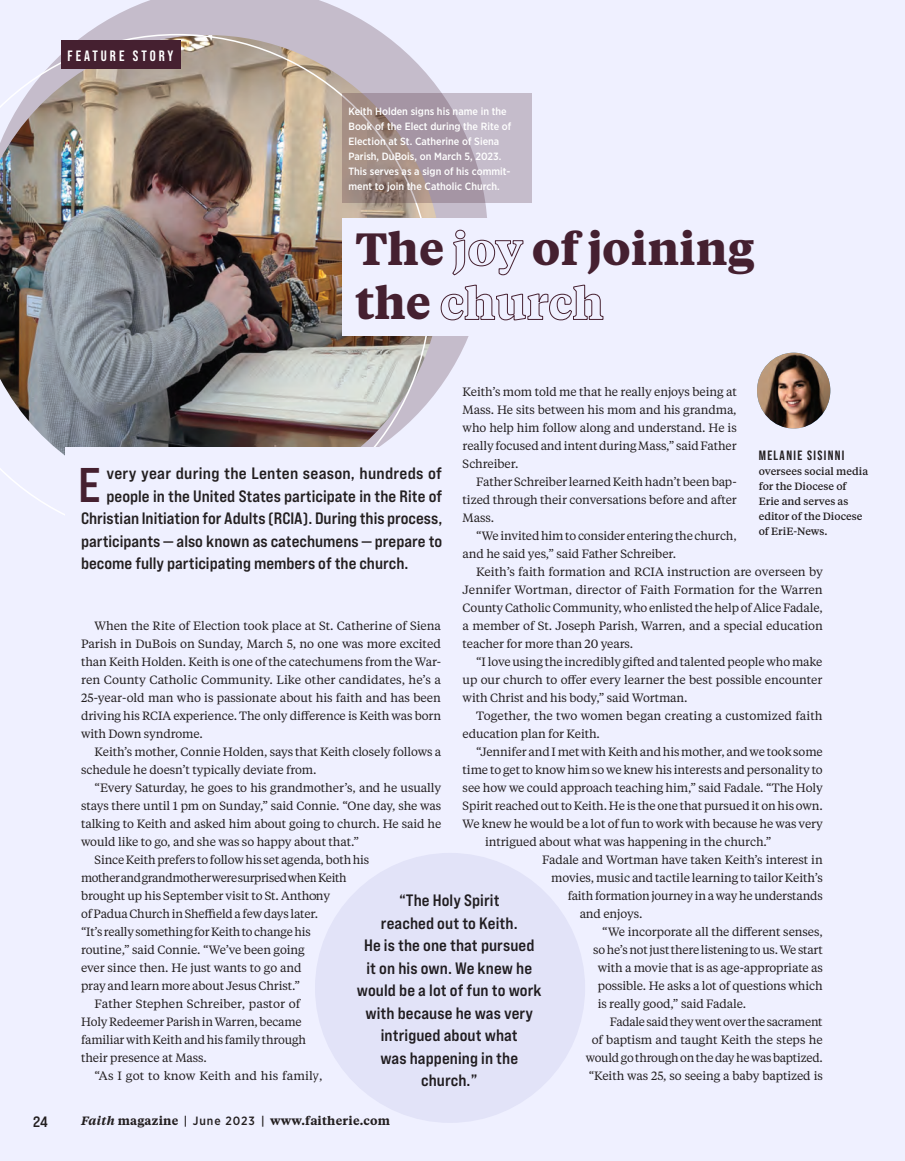
<style>
.page{position:relative;width:905px;height:1161px;background:#fff}
.page>*{position:absolute;margin:0;border:0;box-sizing:border-box;transform-origin:0 0}
.t1{font:48.6px "Bebas Neue Pro Exp Bd";color:#452030}
.t2{font:700 45px/54px "Tiempos Text";color:#452030}
.t3{font:16.5px/22.5px "Bebas Neue Pro Exp Bd";color:#231f20;text-align:center}
.t4{font:700 15px "Bebas Neue Pro";letter-spacing:.2em;color:#fff}
.t5{font:15px "Bebas Neue Pro Exp Bd";color:#231f20}
.t6{font:700 13.5px "Bebas Neue Pro";letter-spacing:.1em;color:#231f20}
.t7{font:12px/18px "Tiempos Text";letter-spacing:-.01em;color:#231f20;text-align:justify}
.t8{font:12px "Tiempos Text";letter-spacing:-.03em;color:#231f20}
.t9{font:600 12px "Tiempos Text";letter-spacing:.02em;color:#231f20}
.t10{font:500 10.5px/15px "Gotham Narrow";color:#fff}
.t11{font:500 10.5px/15px "Tiempos Text";color:#231f20}
.s1{font-style:italic}
.s2{font-family:"Gotham Narrow";font-weight:500}
</style>
<div class="page">
<div style="left:0;top:0;width:904px;height:1161px;background:#eff0ff"></div>
<svg style="left:86px;top:0;width:402px;height:384px"></svg>
<img style="left:0;top:34px;width:431px;height:481px">
<div style="left:342px;top:219px;width:418px;height:117px;background:#eff0ff"></div>
<div style="left:65px;top:447px;width:378px;height:131px;background:#eff0ff"></div>
<svg style="left:342px;top:93px;width:189px;height:109px"></svg>
<div style="left:315px;top:853px;width:270px;height:270px;background:#e2e3f8;border-radius:50%"></div>
<div style="left:61px;top:40px;width:119px;height:29px;background:#452030"></div>
<img style="left:757px;top:353px;width:73px;height:76px">
<p class="t4" style="left:68px;top:47px;width:107px">FEATURE STORY</p>
<p class="t10" style="left:348px;top:103px;width:164px">Keith Holden signs his name in the Book of the Elect during the Rite of Election at St. Catherine of Siena Parish, DuBois, on March 5, 2023.<br>This serves as a sign of his commit&shy;ment to join the Catholic Church.</p>
<h2 class="t2" style="left:355px;top:220px;width:400px">The joy of joining the church</h2>
<p class="t7" style="left:462px;top:382px;width:276px">Keith’s mom told me that he really enjoys being at Mass. He sits between his mom and his grandma, who help him follow along and understand. He is really focused and intent during Mass,” said Father Schreiber.</p>
<p class="t7" style="left:462px;top:472px;width:276px;text-indent:14px">Father Schreiber learned Keith hadn’t been bap&shy;tized through their conversations before and after Mass.</p>
<p class="t7" style="left:462px;top:526px;width:275px;text-indent:14px">“We invited him to consider entering the church, and he said yes,” said Father Schreiber.</p>
<p class="t7" style="left:462px;top:562px;width:362px;text-indent:14px">Keith’s faith formation and RCIA instruction are overseen by Jennifer Wortman, director of Faith Formation for the Warren County Catholic Community, who enlisted the help of Alice Fadale, a member of St. Joseph Parish, Warren, and a special education teacher for more than 20 years.</p>
<p class="t7" style="left:462px;top:652px;width:361px;text-indent:14px">“I love using the incredibly gifted and talented people who make up our church to offer every learner the best possible encounter with Christ and his body,” said Wortman.</p>
<p class="t7" style="left:462px;top:706px;width:361px;text-indent:14px">Together, the two women began creating a customized faith education plan for Keith.</p>
<p class="t7" style="left:476px;top:742px;width:348px">“Jennifer and I met with Keith and his mother, and we took some</p>
<p class="t7" style="left:462px;top:760px;width:361px">time to get to know him so we knew his interests and personality to</p>
<p class="t7" style="left:462px;top:778px;width:361px">see how we could approach teaching him,” said Fadale. “The Holy</p>
<p class="t7" style="left:462px;top:796px;width:362px">Spirit reached out to Keith. He is the one that pursued it on his own.</p>
<p class="t7" style="left:462px;top:814px;width:362px">We knew he would be a lot of fun to work with because he was very</p>
<p class="t7" style="left:485px;top:832px;width:288px">intrigued about what was happening in the church.”</p>
<p class="t7" style="left:542px;top:850px;width:282px">Fadale and Wortman have taken Keith’s interest in</p>
<p class="t7" style="left:551px;top:868px;width:273px">movies, music and tactile learning to tailor Keith’s</p>
<p class="t7" style="left:567px;top:886px;width:256px">faith formation journey in a way he understands</p>
<p class="t7" style="left:579px;top:904px;width:64px">and enjoys.</p>
<p class="t7" style="left:602px;top:922px;width:222px">“We incorporate all the different senses,</p>
<p class="t7" style="left:593px;top:940px;width:231px">so he’s not just there listening to us. We start</p>
<p class="t7" style="left:597px;top:958px;width:227px">with a movie that is as age-appropriate as</p>
<p class="t7" style="left:597px;top:976px;width:226px">possible. He asks a lot of questions which</p>
<p class="t7" style="left:597px;top:994px;width:150px">is really good,” said Fadale.</p>
<p class="t7" style="left:609px;top:1012px;width:214px">Fadale said they went over the sacrament</p>
<p class="t7" style="left:591px;top:1030px;width:232px">of baptism and taught Keith the steps he</p>
<p class="t7" style="left:585px;top:1048px;width:239px">would go through on the day he was baptized.</p>
<p class="t7" style="left:588px;top:1066px;width:235px">“Keith was 25, so seeing a baby baptized is</p>
<p class="t6" style="left:758px;top:447px;width:87px">MELANIE SISINNI</p>
<p class="t11" style="left:758px;top:463px;width:111px">oversees social media for the Diocese of<br>Erie and serves as editor of the Diocese of EriE-News.</p>
<h1 class="t1" style="left:78px;top:454px;width:24px">E</h1>
<h3 class="t3" style="left:106px;top:462px;width:337px">very year during the Lenten season, hundreds of</h3>
<h3 class="t3" style="left:106px;top:484px;width:337px">people in the United States participate in the Rite of</h3>
<h3 class="t3" style="left:81px;top:507px;width:363px">Christian Initiation for Adults (RCIA). During this process,</h3>
<h3 class="t3" style="left:81px;top:529px;width:363px">participants — also known as catechumens — prepare to</h3>
<h3 class="t3" style="left:81px;top:552px;width:329px">become fully participating members of the church.</h3>
<p class="t7" style="left:81px;top:616px;width:362px;text-indent:14px">When the Rite of Election took place at St. Catherine of Siena Parish in DuBois on Sunday, March 5, no one was more excited than Keith Holden. Keith is one of the catechumens from the War&shy;ren County Catholic Community. Like other candidates, he’s a 25-year-old man who is passionate about his faith and has been driving his RCIA experience. The only difference is Keith was born with Down syndrome.</p>
<p class="t7" style="left:81px;top:742px;width:361px;text-indent:14px">Keith’s mother, Connie Holden, says that Keith closely follows a schedule he doesn’t typically deviate from.</p>
<p class="t7" style="left:94px;top:778px;width:348px">“Every Saturday, he goes to his grandmother’s, and he usually</p>
<p class="t7" style="left:81px;top:796px;width:362px">stays there until 1 pm on Sunday,” said Connie. “One day, she was</p>
<p class="t7" style="left:81px;top:814px;width:362px">talking to Keith and asked him about going to church. He said he</p>
<p class="t7" style="left:81px;top:832px;width:279px">would like to go, and she was so happy about that.”</p>
<p class="t7" style="left:94px;top:850px;width:276px">Since Keith prefers to follow his set agenda, both his</p>
<p class="t8" style="left:81px;top:870px;width:267px">mother and grandmother were surprised when Keith</p>
<p class="t7" style="left:81px;top:886px;width:250px">brought up his September visit to St. Anthony</p>
<p class="t7" style="left:81px;top:904px;width:238px">of Padua Church in Sheffield a few days later.</p>
<p class="t7" style="left:81px;top:922px;width:231px">“It’s really something for Keith to change his</p>
<p class="t7" style="left:81px;top:940px;width:225px">routine,” said Connie. “We’ve been going</p>
<p class="t7" style="left:81px;top:958px;width:222px">ever since then. He just wants to go and</p>
<p class="t7" style="left:81px;top:976px;width:220px">pray and learn more about Jesus Christ.”</p>
<p class="t7" style="left:94px;top:994px;width:207px">Father Stephen Schreiber, pastor of</p>
<p class="t7" style="left:81px;top:1012px;width:222px">Holy Redeemer Parish in Warren, became</p>
<p class="t7" style="left:81px;top:1030px;width:227px">familiar with Keith and his family through</p>
<p class="t7" style="left:81px;top:1048px;width:127px">their presence at Mass.</p>
<p class="t7" style="left:94px;top:1066px;width:229px">“As I got to know Keith and his family,</p>
<h3 class="t3" style="left:357px;top:889px;width:186px">“The Holy Spirit<br>reached out to Keith.<br>He is the one that pursued<br>it on his own. We knew he would be a lot of fun to work with because he was very intrigued about what<br>was happening in the church.”</h3>
<p class="t5" style="left:33px;top:1112px;width:16px">24</p>
<p class="t9" style="left:81px;top:1113px;width:310px"><span class="s1">Faith</span> magazine | <span class="s2">June 2023</span> | www.faitherie.com</p>
</div>
